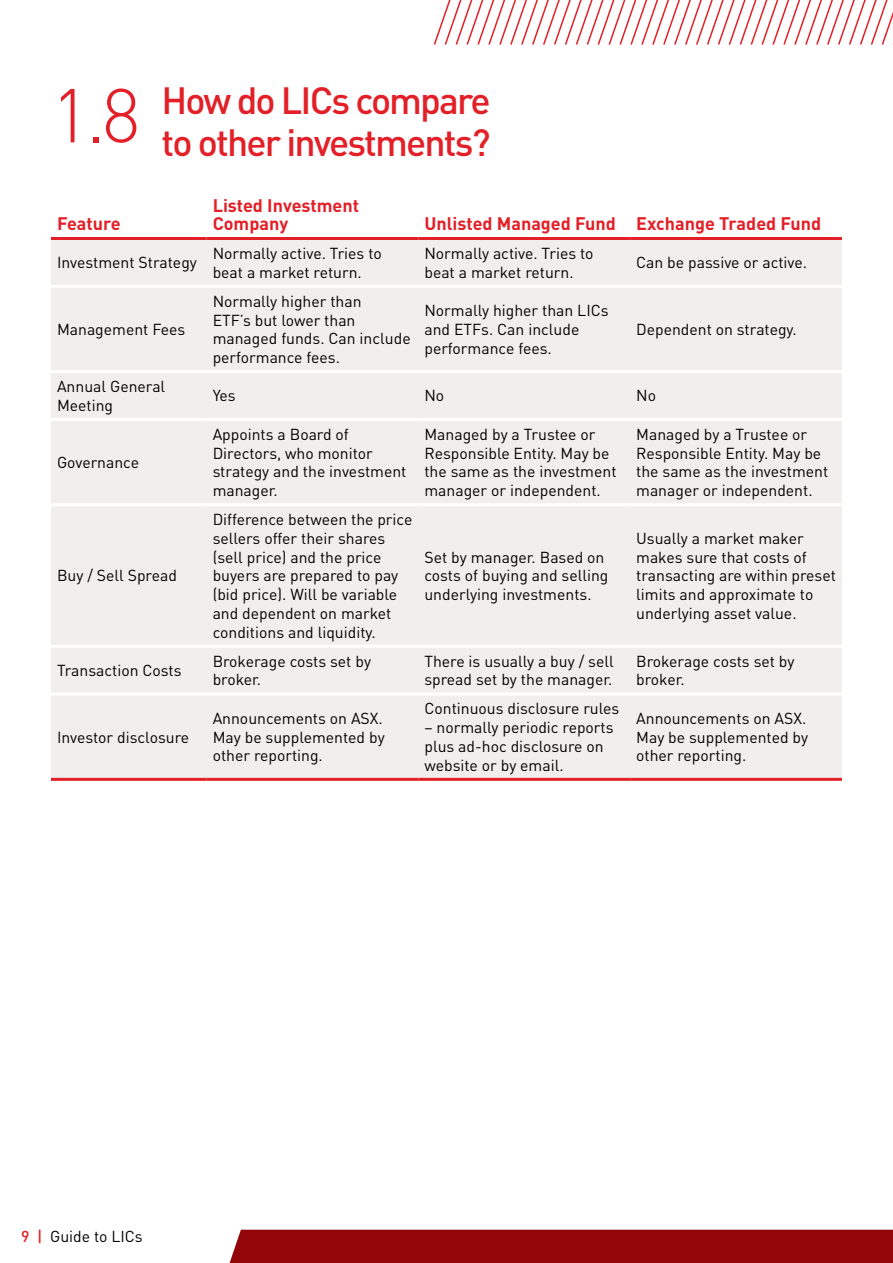
<style>
.page{position:relative;width:893px;height:1263px;background:#fff}
.page>*{position:absolute;margin:0;border:0;box-sizing:border-box;transform-origin:0 0}
.t1{font:500 37.5px/42px "DIN Pro";letter-spacing:-.05em;color:#e31f27;text-align:right}
.t2{font:700 18px/18px "DIN Pro";color:#e31f27}
.t3{font:15.75px/18.8px "DIN Pro";color:#000}
.s1{font-weight:300;font-size:75px}
.s2{font-weight:500;color:#e31f27}
</style>
<div class="page">
<div style="left:230px;top:1230px;width:663px;height:33px;background:#920609"></div>
<svg style="left:433px;top:0;width:460px;height:45px"></svg>
<div style="left:51px;top:240px;width:791px;height:538px;background:#f1efee"></div>
<hr style="left:51px;top:237px;width:156px;height:3px;background:#e31f27">
<hr style="left:207px;top:237px;width:211px;height:3px;background:#e31f27">
<hr style="left:418px;top:237px;width:212px;height:3px;background:#e31f27">
<hr style="left:630px;top:237px;width:212px;height:3px;background:#e31f27">
<hr style="left:51px;top:285px;width:156px;height:3px;background:#fff">
<hr style="left:207px;top:285px;width:211px;height:3px;background:#fff">
<hr style="left:418px;top:285px;width:212px;height:3px;background:#fff">
<hr style="left:630px;top:285px;width:212px;height:3px;background:#fff">
<hr style="left:51px;top:370px;width:156px;height:3px;background:#fff">
<hr style="left:207px;top:370px;width:211px;height:3px;background:#fff">
<hr style="left:418px;top:370px;width:212px;height:3px;background:#fff">
<hr style="left:630px;top:370px;width:212px;height:3px;background:#fff">
<hr style="left:51px;top:418px;width:156px;height:3px;background:#fff">
<hr style="left:207px;top:418px;width:211px;height:3px;background:#fff">
<hr style="left:418px;top:418px;width:212px;height:3px;background:#fff">
<hr style="left:630px;top:418px;width:212px;height:3px;background:#fff">
<hr style="left:51px;top:503px;width:156px;height:3px;background:#fff">
<hr style="left:207px;top:503px;width:211px;height:3px;background:#fff">
<hr style="left:418px;top:503px;width:212px;height:3px;background:#fff">
<hr style="left:630px;top:503px;width:212px;height:3px;background:#fff">
<hr style="left:51px;top:645px;width:156px;height:3px;background:#fff">
<hr style="left:207px;top:645px;width:211px;height:3px;background:#fff">
<hr style="left:418px;top:645px;width:212px;height:3px;background:#fff">
<hr style="left:630px;top:645px;width:212px;height:3px;background:#fff">
<hr style="left:51px;top:692px;width:156px;height:3px;background:#fff">
<hr style="left:207px;top:692px;width:211px;height:3px;background:#fff">
<hr style="left:418px;top:692px;width:212px;height:3px;background:#fff">
<hr style="left:630px;top:692px;width:212px;height:3px;background:#fff">
<hr style="left:51px;top:778px;width:156px;height:3px;background:#e31f27">
<hr style="left:207px;top:778px;width:211px;height:3px;background:#e31f27">
<hr style="left:418px;top:778px;width:212px;height:3px;background:#e31f27">
<hr style="left:630px;top:778px;width:212px;height:3px;background:#e31f27">
<h1 class="t1" style="left:51px;top:78px;width:441px"><span class="s1">1.8</span> How do LICs compare to other investments?</h1>
<p class="t2" style="left:57px;top:214px;width:65px">Feature</p>
<p class="t2" style="left:213px;top:196px;width:148px">Listed Investment<br>Company</p>
<p class="t2" style="left:424px;top:214px;width:398px">Unlisted Managed Fund Exchange Traded Fund</p>
<p class="t3" style="left:57px;top:253px;width:141px">Investment Strategy</p>
<p class="t3" style="left:213px;top:243px;width:171px">Normally active. Tries to beat a market return.</p>
<p class="t3" style="left:424px;top:243px;width:171px">Normally active. Tries to beat a market return.</p>
<p class="t3" style="left:636px;top:253px;width:172px">Can be passive or active.</p>
<p class="t3" style="left:57px;top:319px;width:130px">Management Fees</p>
<p class="t3" style="left:213px;top:291px;width:199px">Normally higher than<br>ETF’s but lower than managed funds. Can include performance fees.</p>
<p class="t3" style="left:424px;top:300px;width:186px">Normally higher than LICs and ETFs. Can include performance fees.</p>
<p class="t3" style="left:636px;top:319px;width:162px">Dependent on strategy.</p>
<p class="t3" style="left:57px;top:376px;width:110px">Annual General<br>Meeting</p>
<p class="t3" style="left:213px;top:386px;width:24px">Yes</p>
<p class="t3" style="left:424px;top:386px;width:21px">No</p>
<p class="t3" style="left:636px;top:386px;width:21px">No</p>
<p class="t3" style="left:57px;top:452px;width:84px">Governance</p>
<p class="t3" style="left:57px;top:566px;width:121px">Buy / Sell Spread</p>
<p class="t3" style="left:213px;top:424px;width:195px">Appoints a Board of<br>Directors, who monitor strategy and the investment manager.</p>
<p class="t3" style="left:424px;top:424px;width:194px">Managed by a Trustee or<br>Responsible Entity. May be the same as the investment manager or independent.</p>
<p class="t3" style="left:636px;top:424px;width:194px">Managed by a Trustee or<br>Responsible Entity. May be the same as the investment manager or independent.</p>
<p class="t3" style="left:213px;top:509px;width:201px">Difference between the price sellers offer their shares (sell price) and the price buyers are prepared to pay (bid price). Will be variable and dependent on market conditions and liquidity.</p>
<p class="t3" style="left:424px;top:547px;width:185px">Set by manager. Based on costs of buying and selling underlying investments.</p>
<p class="t3" style="left:636px;top:528px;width:201px">Usually a market maker makes sure that costs of transacting are within preset limits and approximate to underlying asset value.</p>
<p class="t3" style="left:57px;top:660px;width:126px">Transaction Costs</p>
<p class="t3" style="left:213px;top:651px;width:160px">Brokerage costs set by broker.</p>
<p class="t3" style="left:424px;top:651px;width:191px">There is usually a buy / sell spread set by the manager.</p>
<p class="t3" style="left:636px;top:651px;width:160px">Brokerage costs set by broker.</p>
<p class="t3" style="left:57px;top:727px;width:134px">Investor disclosure</p>
<p class="t3" style="left:213px;top:708px;width:174px">Announcements on ASX.<br>May be supplemented by other reporting.</p>
<p class="t3" style="left:424px;top:699px;width:196px">Continuous disclosure rules</p>
<p class="t3" style="left:424px;top:717px;width:191px">– normally periodic reports plus ad-hoc disclosure on website or by email.</p>
<p class="t3" style="left:636px;top:708px;width:174px;text-align:justify">Announcements on ASX.<br>May be supplemented by other reporting.</p>
<p class="t3" style="left:21px;top:1226px;width:123px"><span class="s2">9 |</span> Guide to LICs</p>
</div>
